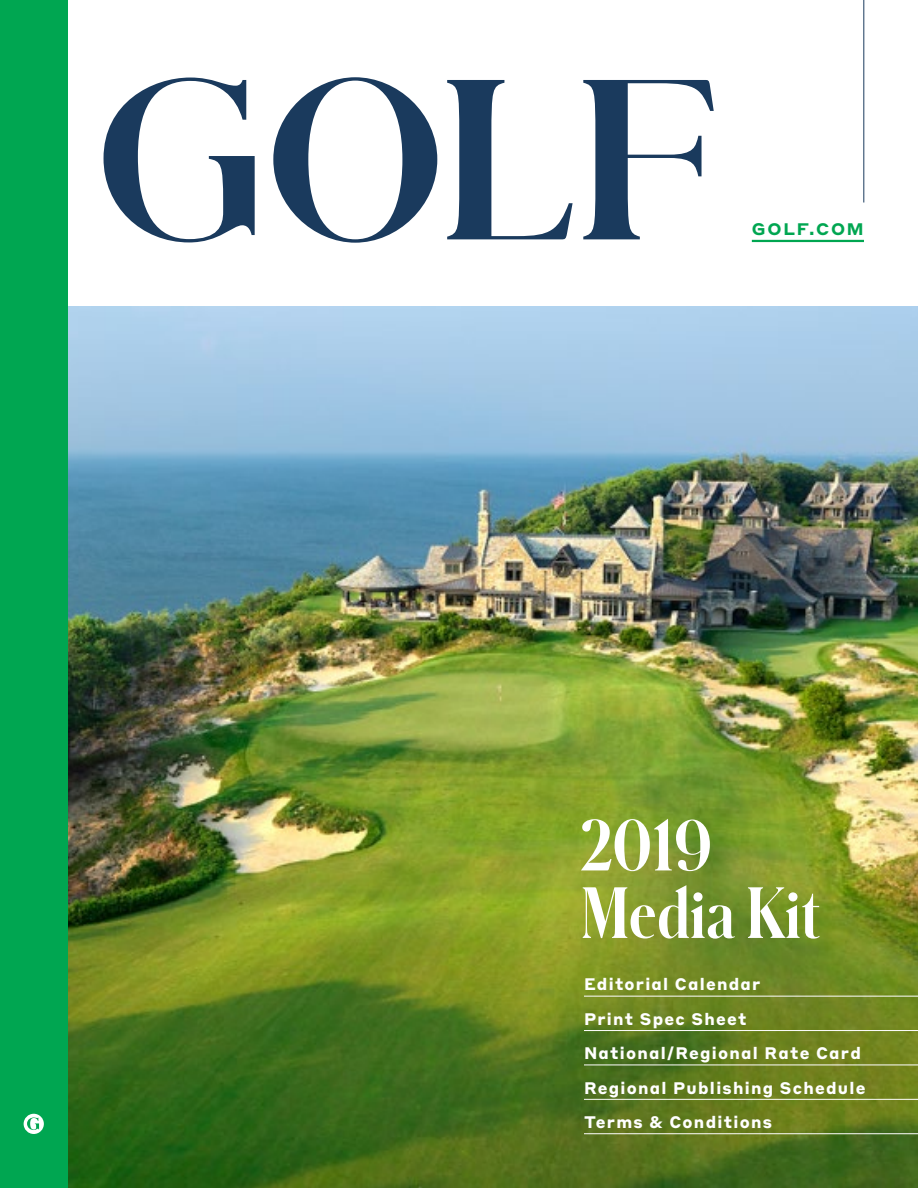
<style>
.page{position:relative;width:918px;height:1188px;background:#fff}
.page>*{position:absolute;margin:0;border:0;box-sizing:border-box;transform-origin:0 0}
.t1{font:700 67.5px/67.5px "Schnyder Cond S";color:#fff}
.t2{font:700 16.5px/34.3px "Styrene B";letter-spacing:.075em;color:#fff}
.t3{font:700 16.5px "Styrene A";letter-spacing:.11em;color:#00a651}
</style>
<div class="page">
<img style="left:68px;top:307px;width:850px;height:881px">
<svg style="left:104px;top:77px;width:610px;height:166px"></svg>
<hr style="left:584px;top:1030px;width:334px;height:1px;background:#fff">
<hr style="left:584px;top:996px;width:334px;height:1px;background:#fff">
<hr style="left:584px;top:1065px;width:334px;height:1px;background:#fff">
<hr style="left:584px;top:1099px;width:334px;height:1px;background:#fff">
<hr style="left:584px;top:1133px;width:334px;height:1px;background:#fff">
<hr style="left:752px;top:240px;width:112px;height:2px;background:#00a651">
<div style="left:0;top:0;width:68px;height:1188px;background:#00a651"></div>
<div style="left:24px;top:1114px;width:20px;height:20px;background:#fff;border-radius:50%"></div>
<svg style="left:27px;top:1117px;width:12px;height:13px"></svg>
<hr style="left:864px;top:0;width:1px;height:202px;background:#1a3a5d">
<p class="t3" style="left:752px;top:215px;width:113px">GOLF.COM</p>
<h1 class="t1" style="left:581px;top:810px;width:241px">2019<br>Media Kit</h1>
<p class="t2" style="left:584px;top:966px;width:178px">Editorial Calendar</p>
<p class="t2" style="left:584px;top:1000px;width:164px">Print Spec Sheet</p>
<p class="t2" style="left:584px;top:1035px;width:283px">National/Regional Rate Card<br>Regional Publishing Schedule<br>Terms &amp; Conditions</p>
</div>
